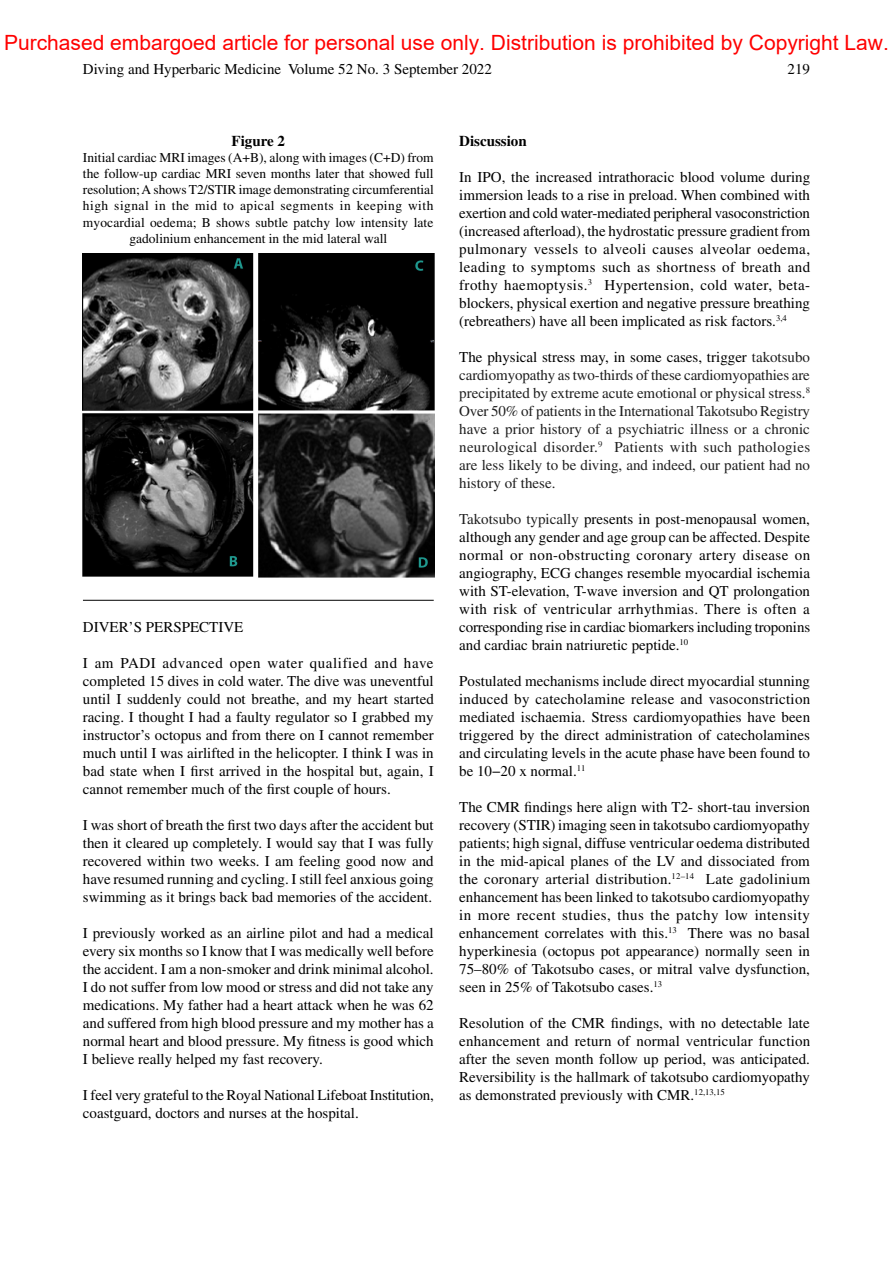
<style>
.page{position:relative;width:893px;height:1263px;background:#fff}
.page>*{position:absolute;margin:0;border:0;box-sizing:border-box;transform-origin:0 0}
.t1{font:21px "Arial";color:#f00}
.Body_text{font:15px/18px "Times LT Std";color:#000;text-align:justify}
.Body_text-2{font:15px/18px "Times LT Std";color:#1f1f1f;text-align:justify}
.Subhead_2{font:15px "Times LT Std";color:#000}
.Subhead_1{font:700 15px "Times LT Std";color:#000}
.Table_header{font:700 15px "Times LT Std";color:#000}
.Table_header-2{font:13.5px/16.2px "Times LT Std";color:#000;text-align:center}
.s1{color:#000}
.s2{color:#1f1f1f}
</style>
<div class="page">
<hr style="left:83px;top:600px;width:351px;height:1px;background:#000">
<img style="left:83px;top:254px;width:352px;height:324px">
<h1 class="t1" style="left:4px;top:28px;width:886px">Purchased embargoed article for personal use only. Distribution is prohibited by Copyright Law.</h1>
<p class="Body_text" style="left:83px;top:60px;width:410px">Diving and Hyperbaric Medicine Volume 52 No. 3 September 2022</p>
<p class="Body_text" style="left:788px;top:60px;width:24px">219</p>
<p class="Table_header" style="left:232px;top:132px;width:55px">Figure 2</p>
<p class="Table_header-2" style="left:83px;top:149px;width:352px">Initial cardiac MRI images (A+B), along with images (C+D) from the follow-up cardiac MRI seven months later that showed full resolution; A shows T2/STIR image demonstrating circumferential high signal in the mid to apical segments in keeping with myocardial oedema; B shows subtle patchy low intensity late gadolinium enhancement in the mid lateral wall</p>
<p class="Subhead_2" style="left:83px;top:618px;width:162px">DIVER’S PERSPECTIVE</p>
<p class="Body_text" style="left:83px;top:653px;width:352px">I am PADI advanced open water qualified and have completed 15 dives in cold water. The dive was uneventful until I suddenly could not breathe, and my heart started racing. I thought I had a faulty regulator so I grabbed my instructor’s octopus and from there on I cannot remember much until I was airlifted in the helicopter. I think I was in bad state when I first arrived in the hospital but, again, I cannot remember much of the first couple of hours.</p>
<p class="Body_text" style="left:83px;top:815px;width:352px">I was short of breath the first two days after the accident but then it cleared up completely. I would say that I was fully recovered within two weeks. I am feeling good now and have resumed running and cycling. I still feel anxious going swimming as it brings back bad memories of the accident.</p>
<p class="Body_text" style="left:83px;top:923px;width:352px">I previously worked as an airline pilot and had a medical every six months so I know that I was medically well before the accident. I am a non-smoker and drink minimal alcohol.<br>I do not suffer from low mood or stress and did not take any medications. My father had a heart attack when he was 62 and suffered from high blood pressure and my mother has a normal heart and blood pressure. My fitness is good which I believe really helped my fast recovery.</p>
<p class="Body_text" style="left:83px;top:1085px;width:352px">I feel very grateful to the Royal National Lifeboat Institution, coastguard, doctors and nurses at the hospital.</p>
<p class="Subhead_1" style="left:459px;top:132px;width:69px">Discussion</p>
<p class="Body_text" style="left:459px;top:167px;width:353px">In IPO, the increased intrathoracic blood volume during immersion leads to a rise in preload. When combined with exertion and cold water-mediated peripheral vasoconstriction (increased afterload), the hydrostatic pressure gradient from pulmonary vessels to alveoli causes alveolar oedema, leading to symptoms such as shortness of breath and frothy haemoptysis.<sup>3</sup> Hypertension, cold water, beta&shy;blockers, physical exertion and negative pressure breathing (rebreathers) have all been implicated as risk factors.<sup>3,4</sup></p>
<p class="Body_text-2" style="left:459px;top:347px;width:352px"><span class="s1">The physical stress may, in some cases, trigger</span> takotsubo cardiomyopathy as two-thirds of these cardiomyopathies are precipitated by extreme acute emotional or physical stress.<sup>8<br></sup>Over 50% of patients in the International Takotsubo Registry have a prior history of a psychiatric illness or a chronic neurological disorder.<sup>9</sup> Patients with such pathologies are less likely to be diving, and indeed, our patient had no history of these.</p>
<p class="Body_text" style="left:459px;top:509px;width:353px"><span class="s2">Takotsubo typically</span> presents in post-menopausal women, although any gender and age group can be affected. Despite normal or non-obstructing coronary artery disease on angiography, ECG changes resemble myocardial ischemia with ST-elevation, T-wave inversion and QT prolongation with risk of ventricular arrhythmias. There is often a corresponding rise in cardiac biomarkers including troponins and cardiac brain natriuretic peptide.<sup>10</sup></p>
<p class="Body_text" style="left:459px;top:671px;width:352px">Postulated mechanisms include direct myocardial stunning induced by catecholamine release and vasoconstriction mediated ischaemia. Stress cardiomyopathies have been triggered by the direct administration of catecholamines and circulating levels in the acute phase have been found to be 10−20 x normal.<sup>11</sup></p>
<p class="Body_text" style="left:459px;top:797px;width:352px">The CMR findings here align with T2- short-tau inversion recovery (STIR) imaging seen in takotsubo cardiomyopathy patients; high signal, diffuse ventricular oedema distributed in the mid-apical planes of the LV and dissociated from the coronary arterial distribution.<sup>12–14</sup> Late gadolinium enhancement has been linked to takotsubo cardiomyopathy in more recent studies, thus the patchy low intensity enhancement correlates with this.<sup>13</sup> There was no basal hyperkinesia (octopus pot appearance) normally seen in 75–80% of Takotsubo cases, or mitral valve dysfunction, seen in 25% of Takotsubo cases.<sup>13</sup></p>
<p class="Body_text" style="left:459px;top:1013px;width:353px">Resolution of the CMR findings, with no detectable late enhancement and return of normal ventricular function after the seven month follow up period, was anticipated.<br>Reversibility is the hallmark of takotsubo cardiomyopathy as demonstrated previously with CMR.<sup>12,13,15</sup></p>
</div>
